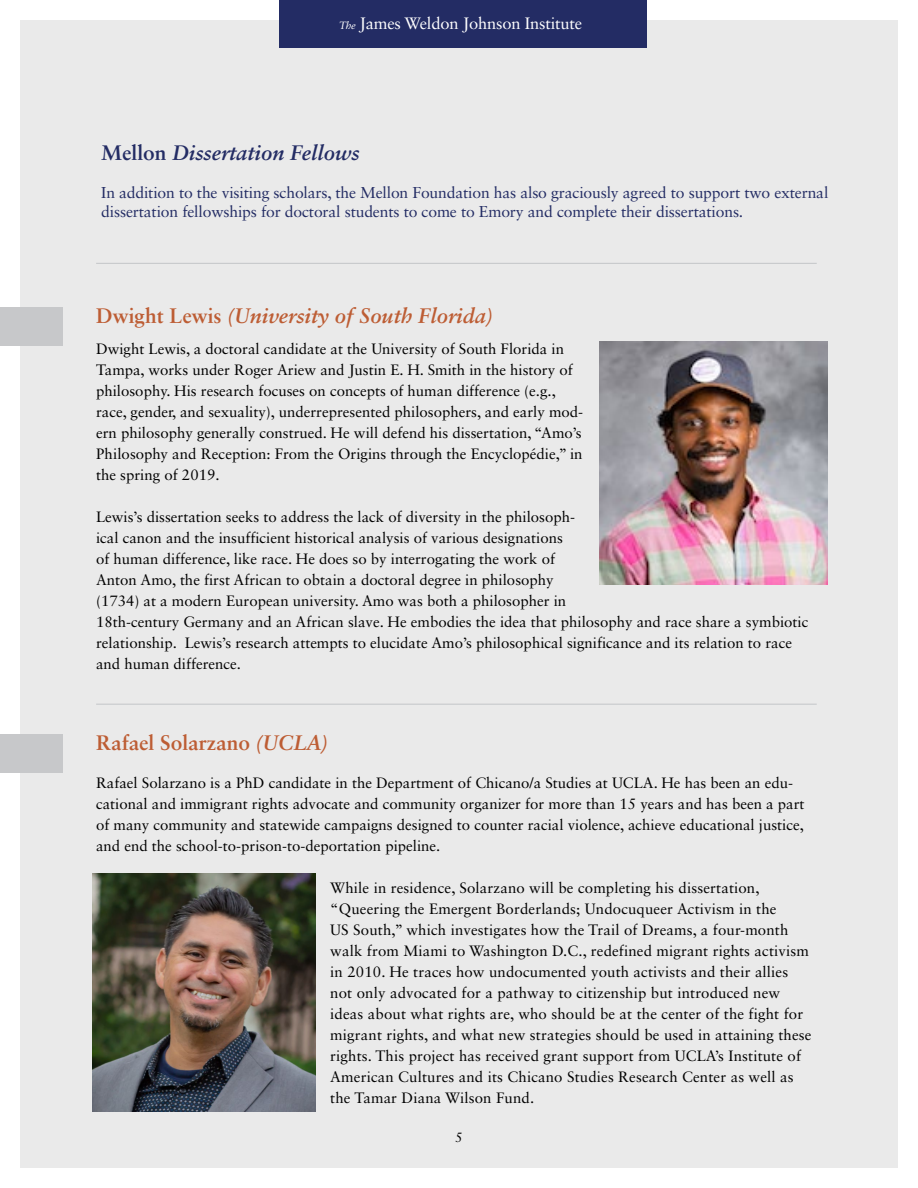
<style>
.page{position:relative;width:918px;height:1188px;background:#fff}
.page>*{position:absolute;margin:0;border:0;box-sizing:border-box;transform-origin:0 0}
.t1{font:italic 700 21px "Sabon LT Std";color:#bd5d34}
.t2{font:italic 700 21px "Sabon LT Std";color:#232c64}
.t3{font:700 21px "Sabon LT Std";color:#bd5d34}
.t4{font:16.5px "Sabon LT Std";letter-spacing:-.01em;color:#fff}
.t5{font:15.75px/18.8px "Sabon LT Std";letter-spacing:-.01em;color:#232c64}
.t6{font:15px/21px "Sabon LT Std";color:#000}
.t7{font:13.5px "Sabon LT Std";color:#000}
.s1{font-style:italic;font-size:10.5px}
.s2{font-style:normal}
.s3{font-style:italic}
</style>
<div class="page">
<div style="left:20px;top:20px;width:878px;height:1148px;background:#eaeaea"></div>
<div style="left:280px;top:0;width:367px;height:47px;background:#232c64"></div>
<div style="left:0;top:307px;width:63px;height:39px;background:#c7c8ca"></div>
<div style="left:0;top:734px;width:63px;height:39px;background:#c7c8ca"></div>
<hr style="left:96px;top:263px;width:721px;height:1px;background:#c3c5c8">
<img style="left:599px;top:342px;width:228px;height:243px">
<img style="left:92px;top:873px;width:223px;height:239px">
<hr style="left:96px;top:704px;width:721px;height:1px;background:#c3c5c8">
<p class="t4" style="left:339px;top:13px;width:244px"><span class="s1">The</span> James Weldon Johnson Institute</p>
<h1 class="t2" style="left:101px;top:140px;width:260px"><span class="s2">Mellon</span> Dissertation Fellows</h1>
<p class="t5" style="left:101px;top:183px;width:729px">In addition to the visiting scholars, the Mellon Foundation has also graciously agreed to support two external dissertation fellowships for doctoral students to come to Emory and complete their dissertations.</p>
<h1 class="t1" style="left:96px;top:303px;width:399px"><span class="s2">Dwight Lewis</span> (University of South Florida)</h1>
<p class="t6" style="left:96px;top:338px;width:489px">Dwight Lewis, a doctoral candidate at the University of South Florida in Tampa, works under Roger Ariew and Justin E. H. Smith in the history of philosophy. His research focuses on concepts of human difference (e.g., race, gender, and sexuality), underrepresented philosophers, and early mod&shy;ern philosophy generally construed. He will defend his dissertation, “Amo’s Philosophy and Reception: From the Origins through the Encyclopédie,” in the spring of 2019.</p>
<p class="t6" style="left:96px;top:506px;width:714px">Lewis’s dissertation seeks to address the lack of diversity in the philosoph-<br>ical canon and the insufficient historical analysis of various designations<br>of human difference, like race. He does so by interrogating the work of<br>Anton Amo, the first African to obtain a doctoral degree in philosophy<br>(1734) at a modern European university. Amo was both a philosopher in<br>18th-century Germany and an African slave. He embodies the idea that philosophy and race share a symbiotic relationship. Lewis’s research attempts to elucidate Amo’s philosophical significance and its relation to race and human difference.</p>
<h1 class="t3" style="left:96px;top:730px;width:234px">Rafael Solarzano <span class="s3">(UCLA)</span></h1>
<p class="t6" style="left:96px;top:772px;width:710px">Rafael Solarzano is a PhD candidate in the Department of Chicano/a Studies at UCLA. He has been an edu&shy;cational and immigrant rights advocate and community organizer for more than 15 years and has been a part of many community and statewide campaigns designed to counter racial violence, achieve educational justice, and end the school-to-prison-to-deportation pipeline.</p>
<p class="t6" style="left:330px;top:877px;width:483px">While in residence, Solarzano will be completing his dissertation, “Queering the Emergent Borderlands; Undocuqueer Activism in the<br>US South,” which investigates how the Trail of Dreams, a four-month walk from Miami to Washington D.C., redefined migrant rights activism in 2010. He traces how undocumented youth activists and their allies not only advocated for a pathway to citizenship but introduced new ideas about what rights are, who should be at the center of the fight for migrant rights, and what new strategies should be used in attaining these rights. This project has received grant support from UCLA’s Institute of American Cultures and its Chicano Studies Research Center as well as the Tamar Diana Wilson Fund.</p>
<p class="t7" style="left:455px;top:1130px;width:9px">5</p>
</div>
